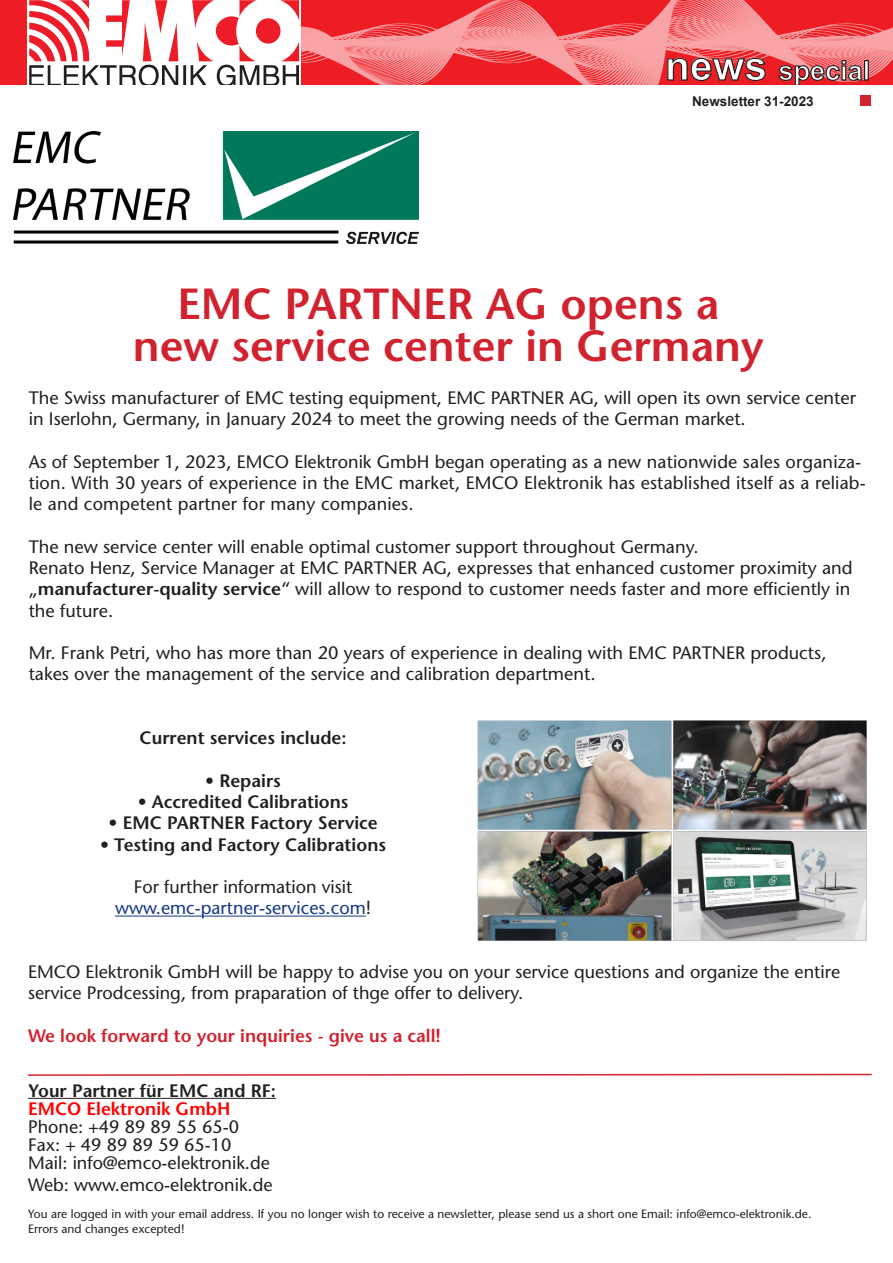
<style>
.page{position:relative;width:893px;height:1263px;background:#fff}
.page>*{position:absolute;margin:0;border:0;box-sizing:border-box;transform-origin:0 0}
.Infokasten_2{font:600 43.5px "Stone Sans Std";color:#d1222f}
.t1{font:700 27px "Arial";color:#fff}
.Infokasten_2-2{font:500 18px/21.3px "Stone Sans Std";color:#231f20}
.Infokasten_2-3{font:600 18px "Stone Sans Std";color:#231f20}
.Infokasten_2-4{font:500 18px/21.3px "Stone Sans Std";color:#153888;text-align:center}
.Fließtext{font:500 18px "Stone Sans Std";color:#231f20}
.Infokasten_2-5{font:600 18px "Stone Sans Std";color:#d1222f}
.t2{font:700 13.5px "Arial";color:#231f20}
.Infokasten_2-6{font:500 12px/15px "Stone Sans Std";color:#231f20}
.s1{font-size:40.8px}
.s2{font-weight:600}
.s3{color:#231f20}
.s4{font-weight:600;color:#f00}
</style>
<div class="page">
<div style="left:860px;top:96px;width:11px;height:10px;background:#d1222f"></div>
<div style="left:0;top:0;width:893px;height:85px;background:#ee1d23"></div>
<img style="left:301px;top:0;width:592px;height:85px">
<svg style="left:29px;top:0;width:270px;height:85px"></svg>
<svg style="left:667px;top:57px;width:99px;height:25px"></svg>
<svg style="left:778px;top:60px;width:86px;height:25px"></svg>
<div style="left:864px;top:60px;width:5px;height:21px;border:1px solid #231f20"></div>
<svg style="left:28px;top:1073px;width:844px;height:3px"></svg>
<hr style="left:28px;top:1098px;width:248px;height:1px;background:#231f20">
<hr style="left:115px;top:916px;width:251px;height:1px;background:#153888">
<img style="left:13px;top:132px;width:405px;height:112px">
<img style="left:477px;top:720px;width:390px;height:221px">
<h2 class="t1" style="left:665px;top:52px;width:207px"><span class="s1">news</span> special</h2>
<p class="t2" style="left:692px;top:92px;width:123px">Newsletter 31-2023</p>
<p class="Infokasten_2" style="left:177px;top:278px;width:543px">EMC PARTNER AG opens a</p>
<p class="Infokasten_2" style="left:133px;top:320px;width:632px">new service center in Germany</p>
<p class="Infokasten_2-2" style="left:29px;top:387px;width:829px">The Swiss manufacturer of EMC testing equipment, EMC PARTNER AG, will open its own service center in Iserlohn, Germany, in January 2024 to meet the growing needs of the German market.</p>
<p class="Infokasten_2-2" style="left:29px;top:451px;width:838px">As of September 1, 2023, EMCO Elektronik GmbH began operating as a new nationwide sales organiza&shy;tion. With 30 years of experience in the EMC market, EMCO Elektronik has established itself as a reliab&shy;le and competent partner for many companies.</p>
<p class="Infokasten_2-2" style="left:29px;top:536px;width:825px">The new service center will enable optimal customer support throughout Germany.<br>Renato Henz, Service Manager at EMC PARTNER AG, expresses that enhanced customer proximity and „<span class="s2">manufacturer-quality service</span>“ will allow to respond to customer needs faster and more efficiently in the future.</p>
<p class="Infokasten_2-2" style="left:29px;top:642px;width:799px">Mr. Frank Petri, who has more than 20 years of experience in dealing with EMC PARTNER products, takes over the management of the service and calibration department.</p>
<p class="Infokasten_2-3" style="left:140px;top:727px;width:208px">Current services include:</p>
<p class="Infokasten_2-3" style="left:205px;top:770px;width:77px">• Repairs</p>
<p class="Infokasten_2-3" style="left:138px;top:791px;width:212px">• Accredited Calibrations</p>
<p class="Infokasten_2-3" style="left:109px;top:812px;width:271px">• EMC PARTNER Factory Service</p>
<p class="Infokasten_2-3" style="left:100px;top:833px;width:287px">• Testing and Factory Calibrations</p>
<p class="Infokasten_2-4" style="left:115px;top:876px;width:257px"><span class="s3">For further information visit </span>www.emc-partner-services.com<span class="s3">!</span></p>
<p class="Infokasten_2-2" style="left:28px;top:961px;width:814px">EMCO Elektronik GmbH will be happy to advise you on your service questions and organize the entire service Prodcessing, from praparation of thge offer to delivery.</p>
<p class="Infokasten_2-5" style="left:28px;top:1025px;width:414px">We look forward to your inquiries - give us a call!</p>
<p class="Infokasten_2-2" style="left:28px;top:1081px;width:250px;line-height:18px"><span class="s2">Your Partner für EMC and RF:<br></span><span class="s4">EMCO Elektronik GmbH<br></span>Phone: +49 89 89 55 65-0<br>Fax: + 49 89 89 59 65-10</p>
<p class="Fließtext" style="left:28px;top:1152px;width:243px">Mail: info@emco-elektronik.de</p>
<p class="Fließtext" style="left:28px;top:1174px;width:246px">Web: www.emco-elektronik.de</p>
<p class="Infokasten_2-6" style="left:28px;top:1206px;width:785px">You are logged in with your email address. If you no longer wish to receive a newsletter, please send us a short one Email: info@emco-elektronik.de.<br>Errors and changes excepted!</p>
</div>
